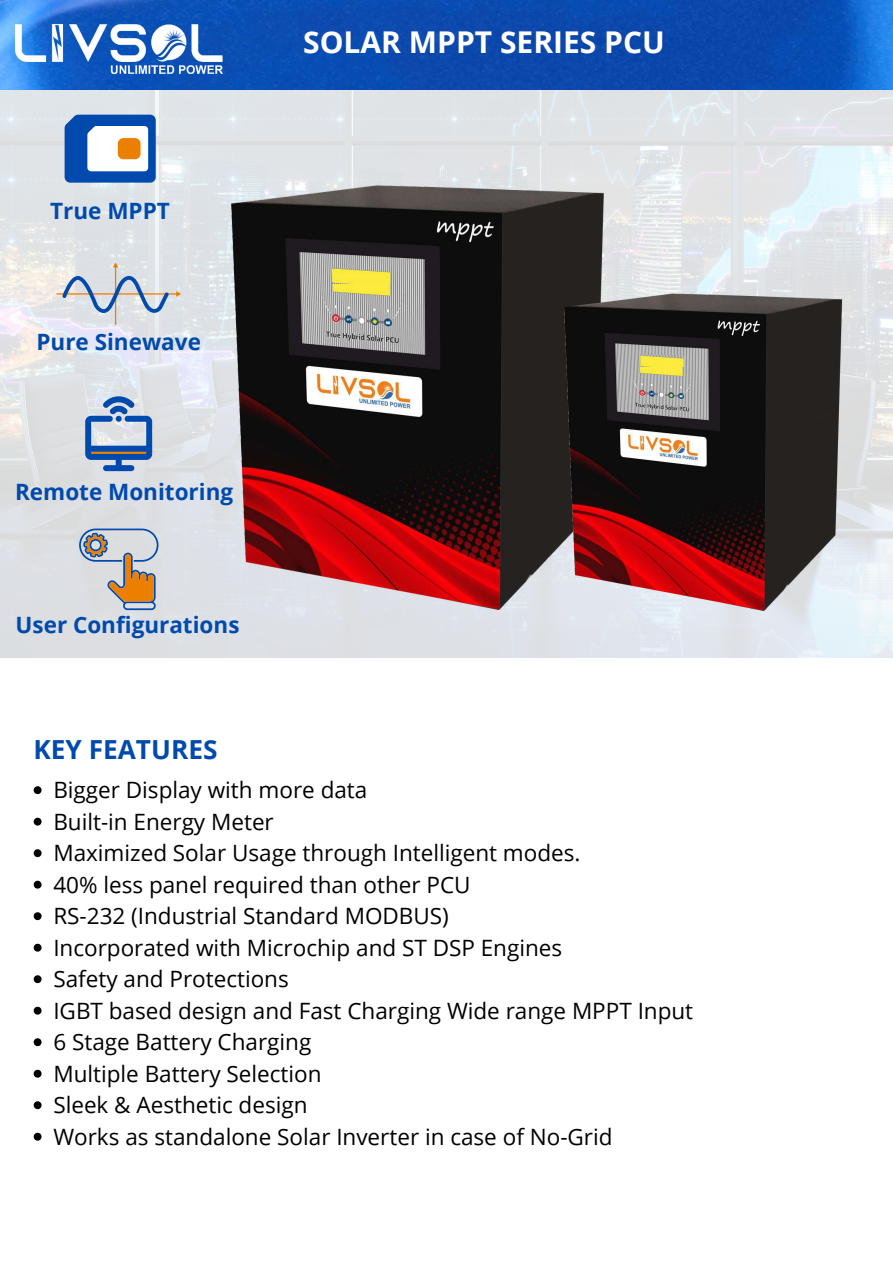
<style>
.page{position:relative;width:893px;height:1263px;background:#fff}
.page>*{position:absolute;margin:0;border:0;box-sizing:border-box;transform-origin:0 0}
.t1{font:700 30px "Open Sans";color:#fff}
.t2{font:700 26.25px "Open Sans";color:#004aad}
.t3{font:22.5px/31.5px "Open Sans";color:#000}
.t4{font:700 22.5px "Open Sans";color:#004aad}
</style>
<div class="page">
<img style="left:0;top:89px;width:893px;height:568px">
<img style="left:0;top:0;width:893px;height:89px">
<img style="left:15px;top:24px;width:208px;height:50px">
<img style="left:231px;top:183px;width:374px;height:427px">
<img style="left:332px;top:268px;width:58px;height:15px">
<img style="left:565px;top:292px;width:278px;height:318px">
<img style="left:640px;top:355px;width:43px;height:11px">
<svg style="left:56px;top:262px;width:125px;height:63px;background:#cdd3db"></svg>
<svg style="left:85px;top:394px;width:67px;height:77px;background:#8ca6ca"></svg>
<svg style="left:65px;top:115px;width:91px;height:68px"></svg>
<svg style="left:79px;top:528px;width:79px;height:82px;background:#c0b7b0"></svg>
<svg style="left:34px;top:786px;width:8px;height:8px"></svg>
<svg style="left:34px;top:818px;width:8px;height:7px"></svg>
<svg style="left:34px;top:849px;width:8px;height:8px"></svg>
<svg style="left:34px;top:881px;width:8px;height:7px"></svg>
<svg style="left:34px;top:912px;width:8px;height:8px"></svg>
<svg style="left:34px;top:944px;width:8px;height:7px"></svg>
<svg style="left:34px;top:975px;width:8px;height:8px"></svg>
<svg style="left:34px;top:1007px;width:8px;height:7px"></svg>
<svg style="left:34px;top:1038px;width:8px;height:8px"></svg>
<svg style="left:34px;top:1070px;width:8px;height:7px"></svg>
<svg style="left:34px;top:1101px;width:8px;height:8px"></svg>
<svg style="left:34px;top:1133px;width:8px;height:7px"></svg>
<p class="t4" style="left:50px;top:195px;width:121px">True MPPT</p>
<p class="t4" style="left:36px;top:326px;width:166px">Pure Sinewave</p>
<p class="t4" style="left:15px;top:476px;width:220px">Remote Monitoring</p>
<p class="t4" style="left:16px;top:609px;width:225px">User Configurations</p>
<p class="t2" style="left:33px;top:731px;width:186px">KEY FEATURES</p>
<h1 class="t1" style="left:303px;top:21px;width:363px">SOLAR MPPT SERIES PCU</h1>
<p class="t3" style="left:53px;top:773px;width:641px">Bigger Display with more data<br>Built-in Energy Meter<br>Maximized Solar Usage through Intelligent modes.<br>40% less panel required than other PCU<br>RS-232 (Industrial Standard MODBUS)<br>Incorporated with Microchip and ST DSP Engines<br>Safety and Protections<br>IGBT based design and Fast Charging Wide range MPPT Input 6 Stage Battery Charging<br>Multiple Battery Selection<br>Sleek &amp; Aesthetic design<br>Works as standalone Solar Inverter in case of No-Grid</p>
</div>
